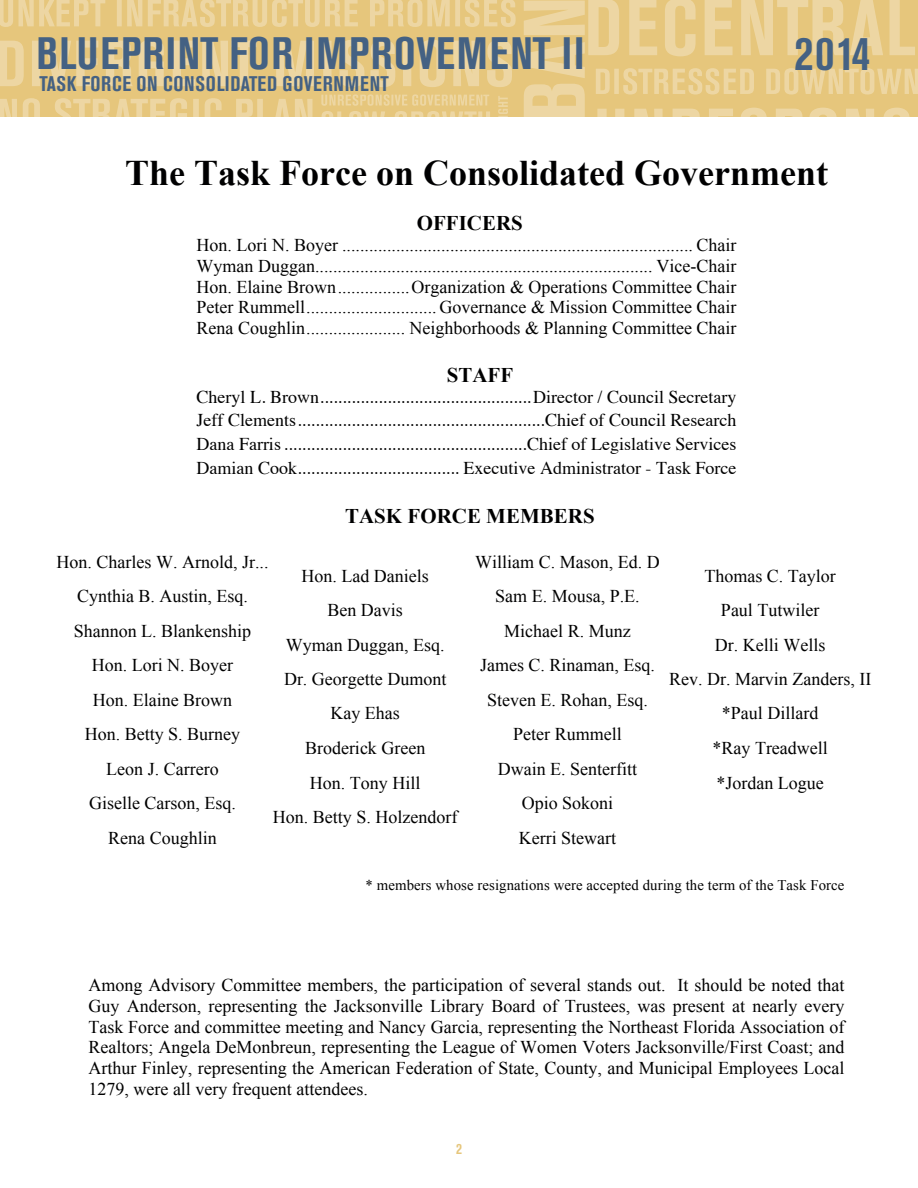
<style>
.page{position:relative;width:918px;height:1188px;background:#fff}
.page>*{position:absolute;margin:0;border:0;box-sizing:border-box;transform-origin:0 0}
.t1{font:700 condensed 47.7px "Akzidenz Grotesk BE";color:#446183}
.t2{font:700 condensed 45px "Akzidenz Grotesk BE";letter-spacing:.035em;color:#446183}
.t3{font:700 36px "Times New Roman";color:#000001}
.t4{font:700 condensed 21px "Akzidenz Grotesk BE";letter-spacing:.035em;color:#446183}
.t5{font:700 20.85px "Times New Roman";letter-spacing:.005em;color:#000001}
.t6{font:18px/34.5px "Times New Roman";color:#000001;text-align:center}
.t7{font:18px/23.9px "Times";color:#000001;text-align:justify}
.t8{font:700 condensed 15px "Akzidenz Grotesk BE";color:#e6c67c}
.t9{font:14.7px "Times New Roman";letter-spacing:.005em;color:#000001}
.s1{font-family:"Times New Roman";font-weight:400;font-stretch:normal;font-size:18px;color:#000001}
</style>
<div class="page">
<svg style="left:0;top:40px;width:512px;height:47px;background:#e9ce8f"></svg>
<svg style="left:0;top:98px;width:313px;height:19px;background:#e9cd8e"></svg>
<svg style="left:0;top:0;width:516px;height:27px;background:#e9ce8f"></svg>
<svg style="left:498px;top:96px;width:10px;height:21px"></svg>
<svg style="left:522px;top:0;width:396px;height:117px;background:#e9cd8d"></svg>
<svg style="left:321px;top:94px;width:169px;height:23px;background:#e8cc8a"></svg>
<h2 class="t2" style="left:37px;top:28px;width:549px">BLUEPRINT FOR IMPROVEMENT II</h2>
<h1 class="t1" style="left:795px;top:26px;width:77px">2014</h1>
<p class="t4" style="left:39px;top:72px;width:351px">TASK FORCE ON CONSOLIDATED GOVERNMENT</p>
<h3 class="t3" style="left:125px;top:148px;width:705px">The Task Force on Consolidated Government</h3>
<p class="t5" style="left:417px;top:209px;width:108px">OFFICERS</p>
<p class="t6" style="left:197px;top:235px;width:542px;line-height:20.7px;text-align:justify">Hon. Lori N. Boyer .............................................................................. Chair Wyman Duggan........................................................................... Vice-Chair Hon. Elaine Brown................Organization &amp; Operations Committee Chair Peter Rummell............................. Governance &amp; Mission Committee Chair Rena Coughlin...................... Neighborhoods &amp; Planning Committee Chair</p>
<p class="t5" style="left:447px;top:361px;width:68px">STAFF</p>
<p class="t7" style="left:197px;top:383px;width:542px">Cheryl L. Brown...............................................Director / Council Secretary Jeff Clements.......................................................Chief of Council Research Dana Farris......................................................Chief of Legislative Services Damian Cook.................................... Executive Administrator - Task Force</p>
<p class="t5" style="left:345px;top:501px;width:251px">TASK FORCE MEMBERS</p>
<p class="t6" style="left:57px;top:544px;width:213px">Hon. Charles W. Arnold, Jr...<br>Cynthia B. Austin, Esq.<br>Shannon L. Blankenship<br>Hon. Lori N. Boyer<br>Hon. Elaine Brown<br>Hon. Betty S. Burney<br>Leon J. Carrero<br>Giselle Carson, Esq.<br>Rena Coughlin</p>
<p class="t6" style="left:475px;top:544px;width:186px">William C. Mason, Ed. D<br>Sam E. Mousa, P.E.<br>Michael R. Munz<br>James C. Rinaman, Esq.<br>Steven E. Rohan, Esq.<br>Peter Rummell<br>Dwain E. Senterfitt<br>Opio Sokoni<br>Kerri Stewart</p>
<p class="t6" style="left:273px;top:558px;width:186px">Hon. Lad Daniels<br>Ben Davis<br>Wyman Duggan, Esq.<br>Dr. Georgette Dumont<br>Kay Ehas<br>Broderick Green<br>Hon. Tony Hill<br>Hon. Betty S. Holzendorf</p>
<p class="t6" style="left:669px;top:558px;width:204px">Thomas C. Taylor<br>Paul Tutwiler<br>Dr. Kelli Wells<br>Rev. Dr. Marvin Zanders, II *Paul Dillard<br>*Ray Treadwell<br>*Jordan Logue</p>
<p class="t9" style="left:366px;top:875px;width:480px">* members whose resignations were accepted during the term of the Task Force</p>
<p class="t6" style="left:89px;top:975px;width:758px;line-height:20.7px;text-align:justify">Among Advisory Committee members, the participation of several stands out. It should be noted that Guy Anderson, representing the Jacksonville Library Board of Trustees, was present at nearly every Task Force and committee meeting and Nancy Garcia, representing the Northeast Florida Association of Realtors; Angela DeMonbreun, representing the League of Women Voters Jacksonville/First Coast; and Arthur Finley, representing the American Federation of State, County, and Municipal Employees Local 1279, were all very frequent attendees.</p>
<p class="t8" style="left:456px;top:1140px;width:27px">2 <span class="s1">2</span></p>
</div>
